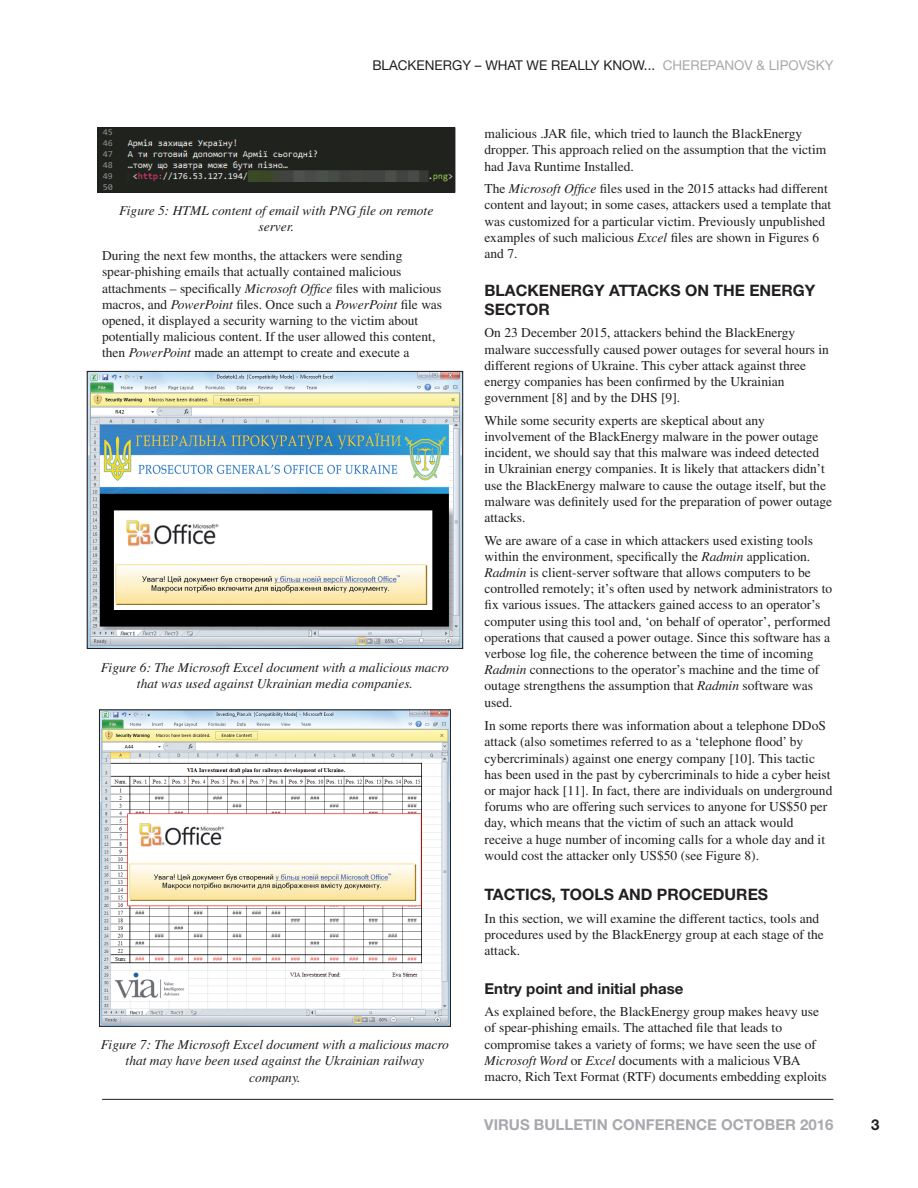
<style>
.page{position:relative;width:918px;height:1188px;background:#fff}
.page>*{position:absolute;margin:0;border:0;box-sizing:border-box;transform-origin:0 0}
.t1{font:700 15.75px/18.9px "Helvetica Neue";color:#231f20}
.t2{font:700 15px "Helvetica Neue";color:#a8a9ad}
.t3{font:700 15px "Helvetica Neue";color:#231f20}
.t4{font:13.5px/16.2px "Times";color:#231f20}
.t5{font:italic 13.5px/16.2px "Times";color:#231f20;text-align:center}
.t6{font:13.5px "Helvetica Neue";color:#231f20}
.s1{color:#a8a9ad}
.s2{font-style:italic}
</style>
<div class="page">
<hr style="left:102px;top:1099px;width:731px;height:1px;background:#231f20">
<img style="left:99px;top:130px;width:354px;height:60px">
<div style="left:97px;top:128px;width:358px;height:64px;border:1px solid #231f20"></div>
<img style="left:89px;top:373px;width:372px;height:274px">
<div style="left:87px;top:371px;width:376px;height:278px;border:1px solid #231f20"></div>
<img style="left:101px;top:712px;width:348px;height:313px">
<div style="left:99px;top:710px;width:352px;height:317px;border:1px solid #231f20"></div>
<p class="t6" style="left:372px;top:61px;width:463px">BLACKENERGY – WHAT WE REALLY KNOW... <span class="s1">CHEREPANOV &amp; LIPOVSKY</span></p>
<p class="t5" style="left:119px;top:204px;width:316px">Figure 5: HTML content of email with PNG file on remote server.</p>
<p class="t4" style="left:102px;top:249px;width:342px">During the next few months, the attackers were sending spear-phishing emails that actually contained malicious attachments – specifically <span class="s2">Microsoft Office</span> files with malicious macros, and <span class="s2">PowerPoint</span> files. Once such a <span class="s2">PowerPoint</span> file was opened, it displayed a security warning to the victim about potentially malicious content. If the user allowed this content, then <span class="s2">PowerPoint</span> made an attempt to create and execute a</p>
<p class="t5" style="left:101px;top:660px;width:350px">Figure 6: The Microsoft Excel document with a malicious macro that was used against Ukrainian media companies.</p>
<p class="t5" style="left:101px;top:1038px;width:350px">Figure 7: The Microsoft Excel document with a malicious macro that may have been used against the Ukrainian railway company.</p>
<p class="t4" style="left:485px;top:127px;width:343px">malicious .JAR file, which tried to launch the BlackEnergy dropper. This approach relied on the assumption that the victim had Java Runtime Installed.</p>
<p class="t4" style="left:485px;top:182px;width:348px">The <span class="s2">Microsoft Office</span> files used in the 2015 attacks had different content and layout; in some cases, attackers used a template that was customized for a particular victim. Previously unpublished examples of such malicious <span class="s2">Excel</span> files are shown in Figures 6 and 7.</p>
<p class="t1" style="left:485px;top:282px;width:332px">BLACKENERGY ATTACKS ON THE ENERGY<br>SECTOR</p>
<p class="t4" style="left:485px;top:326px;width:346px">On 23 December 2015, attackers behind the BlackEnergy malware successfully caused power outages for several hours in different regions of Ukraine. This cyber attack against three energy companies has been confirmed by the Ukrainian government [8] and by the DHS [9].</p>
<p class="t4" style="left:485px;top:413px;width:349px">While some security experts are skeptical about any involvement of the BlackEnergy malware in the power outage incident, we should say that this malware was indeed detected in Ukrainian energy companies. It is likely that attackers didn’t use the BlackEnergy malware to cause the outage itself, but the malware was definitely used for the preparation of power outage attacks.</p>
<p class="t4" style="left:485px;top:533px;width:349px">We are aware of a case in which attackers used existing tools within the environment, specifically the <span class="s2">Radmin</span> application.<br><span class="s2">Radmin</span> is client-server software that allows computers to be controlled remotely; it’s often used by network administrators to fix various issues. The attackers gained access to an operator’s computer using this tool and, ‘on behalf of operator’, performed operations that caused a power outage. Since this software has a verbose log file, the coherence between the time of incoming <span class="s2">Radmin</span> connections to the operator’s machine and the time of outage strengthens the assumption that <span class="s2">Radmin</span> software was used.</p>
<p class="t4" style="left:485px;top:719px;width:349px">In some reports there was information about a telephone DDoS attack (also sometimes referred to as a ‘telephone flood’ by cybercriminals) against one energy company [10]. This tactic has been used in the past by cybercriminals to hide a cyber heist or major hack [11]. In fact, there are individuals on underground forums who are offering such services to anyone for US$50 per day, which means that the victim of such an attack would receive a huge number of incoming calls for a whole day and it would cost the attacker only US$50 (see Figure 8).</p>
<p class="t1" style="left:485px;top:886px;width:285px">TACTICS, TOOLS AND PROCEDURES</p>
<p class="t4" style="left:485px;top:911px;width:341px">In this section, we will examine the different tactics, tools and procedures used by the BlackEnergy group at each stage of the attack.</p>
<p class="t3" style="left:485px;top:983px;width:200px">Entry point and initial phase</p>
<p class="t4" style="left:485px;top:1005px;width:344px">As explained before, the BlackEnergy group makes heavy use of spear-phishing emails. The attached file that leads to compromise takes a variety of forms; we have seen the use of <span class="s2">Microsoft Word</span> or <span class="s2">Excel</span> documents with a malicious VBA macro, Rich Text Format (RTF) documents embedding exploits</p>
<p class="t2" style="left:484px;top:1119px;width:351px">VIRUS BULLETIN CONFERENCE OCTOBER 2016</p>
<p class="t3" style="left:871px;top:1119px;width:10px">3</p>
</div>
